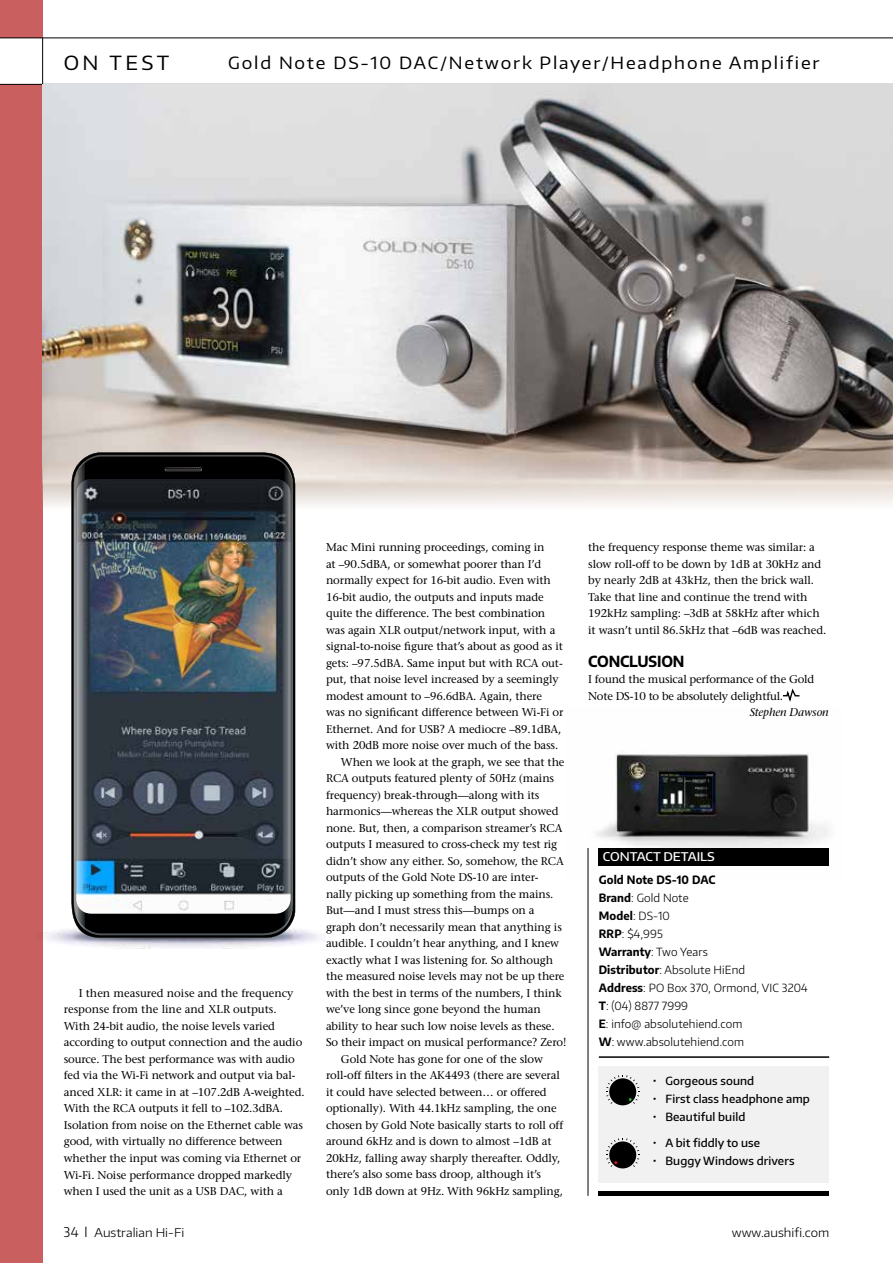
<style>
.page{position:relative;width:893px;height:1263px;background:#fff}
.page>*{position:absolute;margin:0;border:0;box-sizing:border-box;transform-origin:0 0}
.t1{font:19.5px "Encode Sans Wide";letter-spacing:.17em;color:#000}
.t2{font:16.8px "Encode Sans Wide";letter-spacing:.11em;color:#000}
.t3{font:700 15px "Encode Sans";letter-spacing:-.01em;color:#000}
.t4{font:300 12px "Encode Sans Wide";color:#000}
.t5{font:500 12px "Encode Sans Wide";color:#fff}
.t6{font:500 11.25px/16.5px "Stone Serif Std";letter-spacing:-.01em;color:#000}
.t7{font:300 11.25px/18px "Encode Sans";letter-spacing:.01em;color:#000}
.t8{font:500 11.25px "Encode Sans";letter-spacing:.01em;color:#000}
.t9{font:italic 500 11.25px "Stone Serif Std";letter-spacing:-.01em;color:#000}
.s1{font-weight:700}
.s2{font-family:"Encode Sans";font-size:13.5px}
</style>
<div class="page">
<img style="left:587px;top:753px;width:242px;height:126px">
<div style="left:0;top:0;width:43px;height:38px;background:#c9605f"></div>
<div style="left:0;top:85px;width:43px;height:1178px;background:#c9605f"></div>
<hr style="left:42px;top:38px;width:1px;height:46px;background:#000">
<hr style="left:0;top:84px;width:893px;height:1px;background:#000">
<hr style="left:0;top:38px;width:893px;height:1px;background:#000">
<div style="left:599px;top:848px;width:230px;height:17px;background:#000"></div>
<div style="left:599px;top:1191px;width:230px;height:5px;background:#000"></div>
<div style="left:599px;top:1066px;width:230px;height:116px;background:#f1f1f2"></div>
<hr style="left:599px;top:1056px;width:230px;height:2px;background:#000">
<hr style="left:588px;top:848px;width:1px;height:348px;background:#000">
<div style="left:625px;top:1094px;width:11px;height:11px;background:#39b54a;opacity:.6"></div>
<svg style="left:606px;top:1075px;width:34px;height:29px"></svg>
<div style="left:609px;top:1141px;width:27px;height:27px;background:#000;border-radius:50%"></div>
<div style="left:610px;top:1157px;width:12px;height:11px;background:#da2128;opacity:.6"></div>
<svg style="left:606px;top:1138px;width:34px;height:29px"></svg>
<img style="left:43px;top:85px;width:850px;height:424px">
<svg style="left:782px;top:688px;width:18px;height:14px"></svg>
<img style="left:37px;top:927px;width:288px;height:22px">
<svg style="left:71px;top:452px;width:224px;height:486px"></svg>
<svg style="left:74px;top:454px;width:219px;height:447px"></svg>
<svg style="left:74px;top:901px;width:219px;height:35px"></svg>
<svg style="left:74px;top:455px;width:219px;height:34px"></svg>
<img style="left:76px;top:479px;width:214px;height:434px;border-radius:14px">
<h1 class="t1" style="left:64px;top:50px;width:107px">ON TEST</h1>
<h2 class="t2" style="left:228px;top:52px;width:593px">Gold Note DS-10 DAC/Network Player/Headphone Amplifier</h2>
<p class="t6" style="left:64px;top:985px;width:242px;text-indent:15px">I then measured noise and the frequency response from the line and XLR outputs.<br>With 24-bit audio, the noise levels varied according to output connection and the audio source. The best performance was with audio fed via the Wi-Fi network and output via bal&shy;anced XLR: it came in at –107.2dB A-weighted.<br>With the RCA outputs it fell to –102.3dBA.<br>Isolation from noise on the Ethernet cable was good, with virtually no difference between whether the input was coming via Ethernet or Wi-Fi. Noise performance dropped markedly when I used the unit as a USB DAC, with a</p>
<p class="t6" style="left:326px;top:539px;width:220px">Mac Mini running proceedings, coming in</p>
<p class="t6" style="left:326px;top:556px;width:217px">at –90.5dBA, or somewhat poorer than I’d</p>
<p class="t6" style="left:326px;top:572px;width:226px">normally expect for 16-bit audio. Even with</p>
<p class="t6" style="left:326px;top:589px;width:219px">16-bit audio, the outputs and inputs made</p>
<p class="t6" style="left:326px;top:605px;width:221px">quite the difference. The best combination</p>
<p class="t6" style="left:326px;top:622px;width:231px">was again XLR output/network input, with a</p>
<p class="t6" style="left:326px;top:638px;width:238px">signal-to-noise figure that’s about as good as it</p>
<p class="t6" style="left:326px;top:655px;width:238px">gets: –97.5dBA. Same input but with RCA out-</p>
<p class="t6" style="left:326px;top:671px;width:234px">put, that noise level increased by a seemingly</p>
<p class="t6" style="left:326px;top:688px;width:218px">modest amount to –96.6dBA. Again, there</p>
<p class="t6" style="left:326px;top:704px;width:239px">was no significant difference between Wi-Fi or</p>
<p class="t6" style="left:326px;top:721px;width:237px">Ethernet. And for USB? A mediocre –89.1dBA,</p>
<p class="t6" style="left:326px;top:737px;width:234px">with 20dB more noise over much of the bass.</p>
<p class="t6" style="left:341px;top:754px;width:225px">When we look at the graph, we see that the</p>
<p class="t6" style="left:326px;top:770px;width:230px">RCA outputs featured plenty of 50Hz (mains</p>
<p class="t6" style="left:326px;top:787px;width:215px">frequency) break-through—along with its</p>
<p class="t6" style="left:326px;top:803px;width:234px">harmonics—whereas the XLR output showed</p>
<p class="t6" style="left:326px;top:820px;width:238px">none. But, then, a comparison streamer’s RCA</p>
<p class="t6" style="left:326px;top:836px;width:233px">outputs I measured to cross-check my test rig</p>
<p class="t6" style="left:326px;top:853px;width:239px">didn’t show any either. So, somehow, the RCA</p>
<p class="t6" style="left:326px;top:869px;width:214px">outputs of the Gold Note DS-10 are inter-</p>
<p class="t6" style="left:326px;top:886px;width:229px">nally picking up something from the mains.</p>
<p class="t6" style="left:326px;top:902px;width:210px">But—and I must stress this—bumps on a</p>
<p class="t6" style="left:326px;top:919px;width:237px">graph don’t necessarily mean that anything is</p>
<p class="t6" style="left:326px;top:935px;width:235px">audible. I couldn’t hear anything, and I knew</p>
<p class="t6" style="left:326px;top:952px;width:229px">exactly what I was listening for. So although</p>
<p class="t6" style="left:326px;top:968px;width:240px">the measured noise levels may not be up there</p>
<p class="t6" style="left:326px;top:985px;width:237px">with the best in terms of the numbers, I think</p>
<p class="t6" style="left:326px;top:1001px;width:216px">we’ve long since gone beyond the human</p>
<p class="t6" style="left:326px;top:1018px;width:230px">ability to hear such low noise levels as these.</p>
<p class="t6" style="left:326px;top:1034px;width:242px">So their impact on musical performance? Zero!</p>
<p class="t6" style="left:341px;top:1051px;width:204px">Gold Note has gone for one of the slow</p>
<p class="t6" style="left:326px;top:1067px;width:235px">roll-off filters in the AK4493 (there are several</p>
<p class="t6" style="left:326px;top:1084px;width:222px">it could have selected between… or offered</p>
<p class="t6" style="left:326px;top:1100px;width:232px">optionally). With 44.1kHz sampling, the one</p>
<p class="t6" style="left:326px;top:1117px;width:239px">chosen by Gold Note basically starts to roll off</p>
<p class="t6" style="left:326px;top:1133px;width:227px">around 6kHz and is down to almost –1dB at</p>
<p class="t6" style="left:326px;top:1150px;width:236px">20kHz, falling away sharply thereafter. Oddly,</p>
<p class="t6" style="left:326px;top:1166px;width:217px">there’s also some bass droop, although it’s</p>
<p class="t6" style="left:326px;top:1183px;width:239px">only 1dB down at 9Hz. With 96kHz sampling,</p>
<p class="t6" style="left:588px;top:539px;width:239px">the frequency response theme was similar: a slow roll-off to be down by 1dB at 30kHz and by nearly 2dB at 43kHz, then the brick wall.<br>Take that line and continue the trend with 192kHz sampling: –3dB at 58kHz after which it wasn’t until 86.5kHz that –6dB was reached.</p>
<h3 class="t3" style="left:588px;top:650px;width:98px">CONCLUSION</h3>
<p class="t6" style="left:588px;top:671px;width:228px">I found the musical performance of the Gold<br>Note DS-10 to be absolutely delightful.</p>
<p class="t9" style="left:750px;top:706px;width:81px">Stephen Dawson</p>
<p class="t5" style="left:603px;top:848px;width:113px">CONTACT DETAILS</p>
<p class="t7" style="left:599px;top:870px;width:211px"><span class="s1">Gold Note DS-10 DAC<br>Brand</span>: Gold Note<br><span class="s1">Model</span>: DS-10<br><span class="s1">RRP</span>: $4,995<br><span class="s1">Warranty</span>: Two Years<br><span class="s1">Distributor</span>: Absolute HiEnd<br><span class="s1">Address</span>: PO Box 370, Ormond, VIC 3204<br><span class="s1">T</span>: (04) 8877 7999<br><span class="s1">E</span>: info@ absolutehiend.com<br><span class="s1">W</span>: www.absolutehiend.com</p>
<p class="t8" style="left:653px;top:1074px;width:103px">• Gorgeous sound</p>
<p class="t8" style="left:653px;top:1091px;width:159px">• First class headphone amp</p>
<p class="t8" style="left:653px;top:1109px;width:94px">• Beautiful build</p>
<p class="t8" style="left:653px;top:1135px;width:109px">• A bit fiddly to use</p>
<p class="t8" style="left:653px;top:1153px;width:143px">• Buggy Windows drivers</p>
<p class="t4" style="left:64px;top:1225px;width:122px"><span class="s2">34</span> Australian Hi-Fi</p>
<p class="t4" style="left:732px;top:1225px;width:99px">www.aushifi.com</p>
</div>
